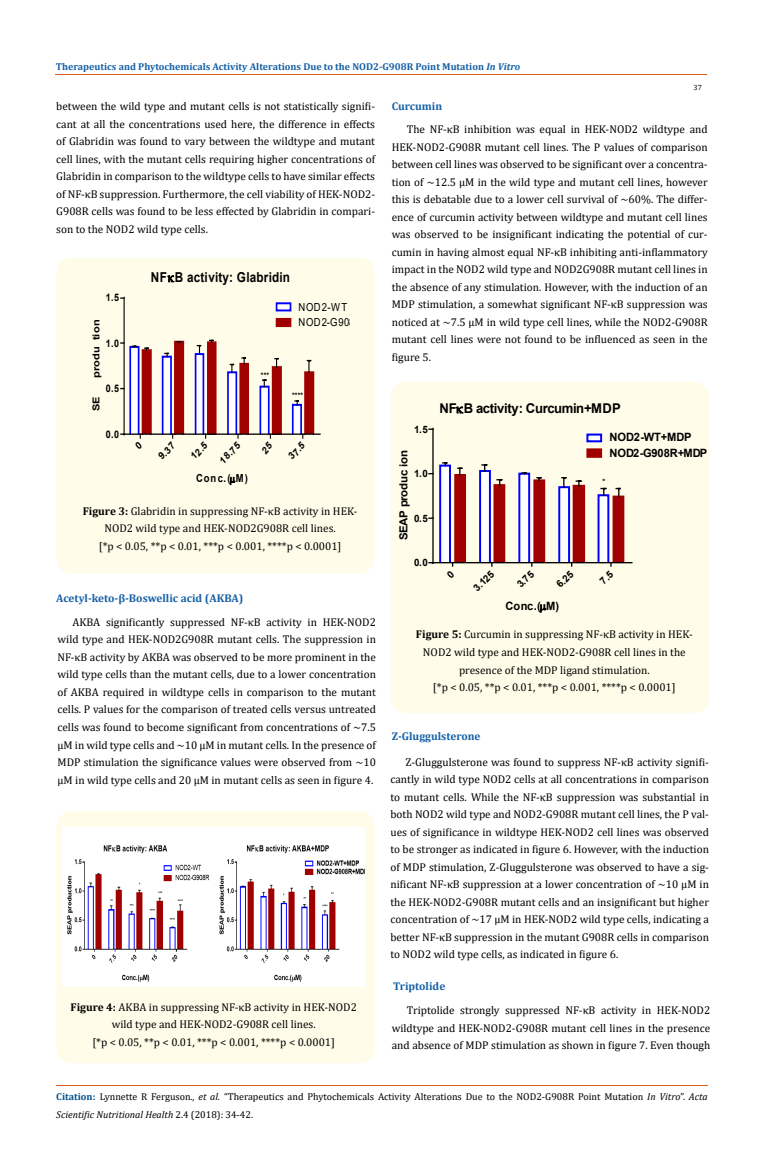
<style>
.page{position:relative;width:764px;height:1172px;background:#fff}
.page>*{position:absolute;margin:0;border:0;box-sizing:border-box;transform-origin:0 0}
.t1{font:700 13.62px "Arial";letter-spacing:.01em;color:#000;scale:.86 1}
.t2{font:700 13.5px "Arial";letter-spacing:-.03em;color:#000}
.t3{font:700 11.5px/15.5px "Arial";letter-spacing:-.015em;color:#000}
.t4{font:11.25px/17.5px "Cambria";color:#000;text-align:justify}
.t5{font:700 11.25px "Cambria";color:#1560a6}
.t6{font:700 11.12px "Arial";letter-spacing:-.025em;color:#000}
.t7{font:11px/15px "Arial";letter-spacing:.1em;color:#000;scale:.86 1}
.t8{font:700 11px "Arial";color:#000;scale:.86 1}
.t9{font:700 10.38px "Arial";color:#000;scale:.86 1}
.t10{font:700 10.12px "Arial";color:#000}
.t11{font:10px/17.5px "Cambria";color:#000}
.t12{font:700 10px "Cambria";color:#1560a6}
.t13{font:700 10px "Arial";color:#000}
.t14{font:italic 700 9.62px "Arial";color:#000}
.t15{font:700 9.5px "Arial";letter-spacing:.035em;color:#000;scale:1.17 1}
.t16{font:700 7.75px "Arial";color:#000;scale:.86 1}
.t17{font:7.5px "Cambria";color:#000}
.t18{font:700 7.38px "Arial";color:#000}
.s1{font-style:italic}
.s2{font-weight:700}
.s3{font-weight:700;color:#035089}
</style>
<div class="page">
<hr style="left:56px;top:75px;width:651px;height:1px;background:#e05d1a">
<div style="left:56px;top:257px;width:319px;height:316px;background:#fffde9;border-radius:15px"></div>
<hr style="left:124px;top:433px;width:196px;height:1px;background:#000">
<svg style="left:162px;top:341px;width:22px;height:97px"></svg>
<svg style="left:195px;top:339px;width:22px;height:99px"></svg>
<svg style="left:227px;top:357px;width:22px;height:81px"></svg>
<svg style="left:292px;top:359px;width:22px;height:79px"></svg>
<hr style="left:123px;top:297px;width:2px;height:138px;background:#000">
<div style="left:276px;top:304px;width:14px;height:7px;background:#fff"></div>
<div style="left:276px;top:302px;width:15px;height:9px;border:2px solid #00f"></div>
<div style="left:276px;top:319px;width:14px;height:8px;background:#a00000"></div>
<div style="left:276px;top:318px;width:15px;height:9px;border:2px solid #a00000"></div>
<div style="left:56px;top:811px;width:319px;height:252px;background:#fffde9;border-radius:15px"></div>
<img style="left:62px;top:827px;width:303px;height:158px">
<div style="left:390px;top:381px;width:319px;height:331px;background:#fffde9;border-radius:15px"></div>
<hr style="left:432px;top:562px;width:200px;height:1px;background:#000">
<svg style="left:479px;top:464px;width:26px;height:102px"></svg>
<svg style="left:518px;top:472px;width:27px;height:94px;background:#b07494"></svg>
<svg style="left:558px;top:477px;width:27px;height:89px;background:#b0708d"></svg>
<hr style="left:432px;top:428px;width:2px;height:135px;background:#000">
<div style="left:587px;top:434px;width:14px;height:7px;background:#fff"></div>
<div style="left:586px;top:433px;width:16px;height:9px;border:2px solid #00f"></div>
<div style="left:587px;top:450px;width:14px;height:7px;background:#a00000"></div>
<div style="left:586px;top:448px;width:16px;height:10px;border:2px solid #a00000"></div>
<hr style="left:56px;top:1084px;width:651px;height:1px;background:#e05d1a">
<svg style="left:121px;top:342px;width:31px;height:97px"></svg>
<svg style="left:259px;top:358px;width:23px;height:81px"></svg>
<svg style="left:439px;top:462px;width:27px;height:105px"></svg>
<svg style="left:597px;top:487px;width:27px;height:80px"></svg>
<p class="t12" style="left:56px;top:59px;width:466px">Therapeutics and Phytochemicals Activity Alterations Due to the NOD2-G908R Point Mutation <span class="s1">In Vitro</span></p>
<p class="t17" style="left:693px;top:83px;width:10px">37</p>
<p class="t4" style="left:56px;top:98px;width:320px">between the wild type and mutant cells is not statistically signifi&shy;cant at all the concentrations used here, the difference in effects of Glabridin was found to vary between the wildtype and mutant cell lines, with the mutant cells requiring higher concentrations of Glabridin in comparison to the wildtype cells to have similar effects of NF-κB suppression. Furthermore, the cell viability of HEK-NOD2- G908R cells was found to be less effected by Glabridin in compari&shy;son to the NOD2 wild type cells.</p>
<p class="t9" style="left:106px;top:290px;width:17px">1.5</p>
<p class="t15" style="left:89px;top:378px;width:52px;rotate:-90deg">produ tion</p>
<p class="t9" style="left:106px;top:336px;width:17px">1.0</p>
<p class="t9" style="left:106px;top:381px;width:17px">0.5</p>
<p class="t15" style="left:89px;top:411px;width:14px;rotate:-90deg">SE</p>
<p class="t9" style="left:106px;top:427px;width:17px">0.0</p>
<p class="t1" style="left:151px;top:267px;width:163px">NF B activity: Glabridin</p>
<p class="t7" style="left:298px;top:299px;width:75px">NOD2-WT<br>NOD2-G908R</p>
<p class="t16" style="left:261px;top:369px;width:11px">***</p>
<p class="t16" style="left:292px;top:390px;width:14px">****</p>
<p class="t14" style="left:155px;top:454px;width:21px;rotate:-49deg">9.37</p>
<p class="t14" style="left:188px;top:454px;width:21px;rotate:-49deg">12.5</p>
<p class="t14" style="left:216px;top:458px;width:27px;rotate:-49deg">18.75</p>
<p class="t14" style="left:285px;top:454px;width:20px;rotate:-49deg">37.5</p>
<p class="t8" style="left:196px;top:470px;width:62px">Conc.( M)</p>
<p class="t4" style="left:83px;top:502px;width:276px;text-align:center"><span class="s2">Figure 3:</span> Glabridin in suppressing NF-κB activity in HEK-<br>NOD2 wild type and HEK-NOD2G908R cell lines.<br>[*p &lt; 0.05, **p &lt; 0.01, ***p &lt; 0.001, ****p &lt; 0.0001]</p>
<p class="t5" style="left:56px;top:590px;width:189px">Acetyl-keto-β-Boswellic acid (AKBA)</p>
<p class="t4" style="left:57px;top:613px;width:320px;text-indent:15px">AKBA significantly suppressed NF-κB activity in HEK-NOD2 wild type and HEK-NOD2G908R mutant cells. The suppression in NF-κB activity by AKBA was observed to be more prominent in the wild type cells than the mutant cells, due to a lower concentration of AKBA required in wildtype cells in comparison to the mutant cells. P values for the comparison of treated cells versus untreated cells was found to become significant from concentrations of ~7.5 µM in wild type cells and ~10 µM in mutant cells. In the presence of MDP stimulation the significance values were observed from ~10 µM in wild type cells and 20 µM in mutant cells as seen in figure 4.</p>
<p class="t4" style="left:70px;top:997px;width:288px;text-align:center"><span class="s2">Figure 4:</span> AKBA in suppressing NF-κB activity in HEK-NOD2 wild type and HEK-NOD2-G908R cell lines.<br>[*p &lt; 0.05, **p &lt; 0.01, ***p &lt; 0.001, ****p &lt; 0.0001]</p>
<p class="t5" style="left:392px;top:98px;width:52px">Curcumin</p>
<p class="t4" style="left:392px;top:120px;width:317px;text-indent:15px">The NF-κB inhibition was equal in HEK-NOD2 wildtype and HEK-NOD2-G908R mutant cell lines. The P values of comparison between cell lines was observed to be significant over a concentra&shy;tion of ~12.5 µM in the wild type and mutant cell lines, however this is debatable due to a lower cell survival of ~60%. The differ&shy;ence of curcumin activity between wildtype and mutant cell lines was observed to be insignificant indicating the potential of cur&shy;cumin in having almost equal NF-κB inhibiting anti-inflammatory impact in the NOD2 wild type and NOD2G908R mutant cell lines in the absence of any stimulation. However, with the induction of an MDP stimulation, a somewhat significant NF-κB suppression was noticed at ~7.5 µM in wild type cell lines, while the NOD2-G908R mutant cell lines were not found to be influenced as seen in the figure 5.</p>
<p class="t10" style="left:414px;top:422px;width:15px">1.5</p>
<p class="t6" style="left:396px;top:540px;width:92px;rotate:-90deg">SEAP produc ion</p>
<p class="t10" style="left:414px;top:466px;width:15px">1.0</p>
<p class="t10" style="left:414px;top:511px;width:15px">0.5</p>
<p class="t10" style="left:414px;top:555px;width:15px">0.0</p>
<p class="t2" style="left:439px;top:398px;width:183px">NF B activity: Curcumin+MDP</p>
<p class="t3" style="left:609px;top:429px;width:99px">NOD2-WT+MDP<br>NOD2-G908R+MDP</p>
<p class="t18" style="left:602px;top:476px;width:4px">*</p>
<p class="t13" style="left:470px;top:585px;width:26px;rotate:-46deg">3.125</p>
<p class="t13" style="left:514px;top:581px;width:21px;rotate:-46deg">3.75</p>
<p class="t13" style="left:553px;top:581px;width:21px;rotate:-46deg">6.25</p>
<p class="t3" style="left:505px;top:598px;width:55px">Conc.( M)</p>
<p class="t4" style="left:416px;top:625px;width:278px;text-align:center"><span class="s2">Figure 5:</span> Curcumin in suppressing NF-κB activity in HEK-NOD2 wild type and HEK-NOD2-G908R cell lines in the presence of the MDP ligand stimulation.<br>[*p &lt; 0.05, **p &lt; 0.01, ***p &lt; 0.001, ****p &lt; 0.0001]</p>
<p class="t5" style="left:392px;top:728px;width:90px">Z-Gluggulsterone</p>
<p class="t4" style="left:390px;top:752px;width:320px;text-indent:15px">Z-Gluggulsterone was found to suppress NF-κB activity signifi&shy;cantly in wild type NOD2 cells at all concentrations in comparison to mutant cells. While the NF-κB suppression was substantial in both NOD2 wild type and NOD2-G908R mutant cell lines, the P val&shy;ues of significance in wildtype HEK-NOD2 cell lines was observed to be stronger as indicated in figure 6. However, with the induction of MDP stimulation, Z-Gluggulsterone was observed to have a sig&shy;nificant NF-κB suppression at a lower concentration of ~10 µM in the HEK-NOD2-G908R mutant cells and an insignificant but higher concentration of ~17 µM in HEK-NOD2 wild type cells, indicating a better NF-κB suppression in the mutant G908R cells in comparison to NOD2 wild type cells, as indicated in figure 6.</p>
<p class="t5" style="left:393px;top:977px;width:54px">Triptolide</p>
<p class="t4" style="left:392px;top:1001px;width:320px;text-indent:15px">Triptolide strongly suppressed NF-κB activity in HEK-NOD2 wildtype and HEK-NOD2-G908R mutant cell lines in the presence and absence of MDP stimulation as shown in figure 7. Even though</p>
<p class="t11" style="left:56px;top:1087px;width:653px"><span class="s3">Citation:</span> Lynnette R Ferguson<span class="s1">., et al.</span> “Therapeutics and Phytochemicals Activity Alterations Due to the NOD2-G908R Point Mutation <span class="s1">In Vitro</span>”. <span class="s1">Acta<br>Scientific Nutritional Health</span> 2.4 (2018): 34-42.</p>
</div>
